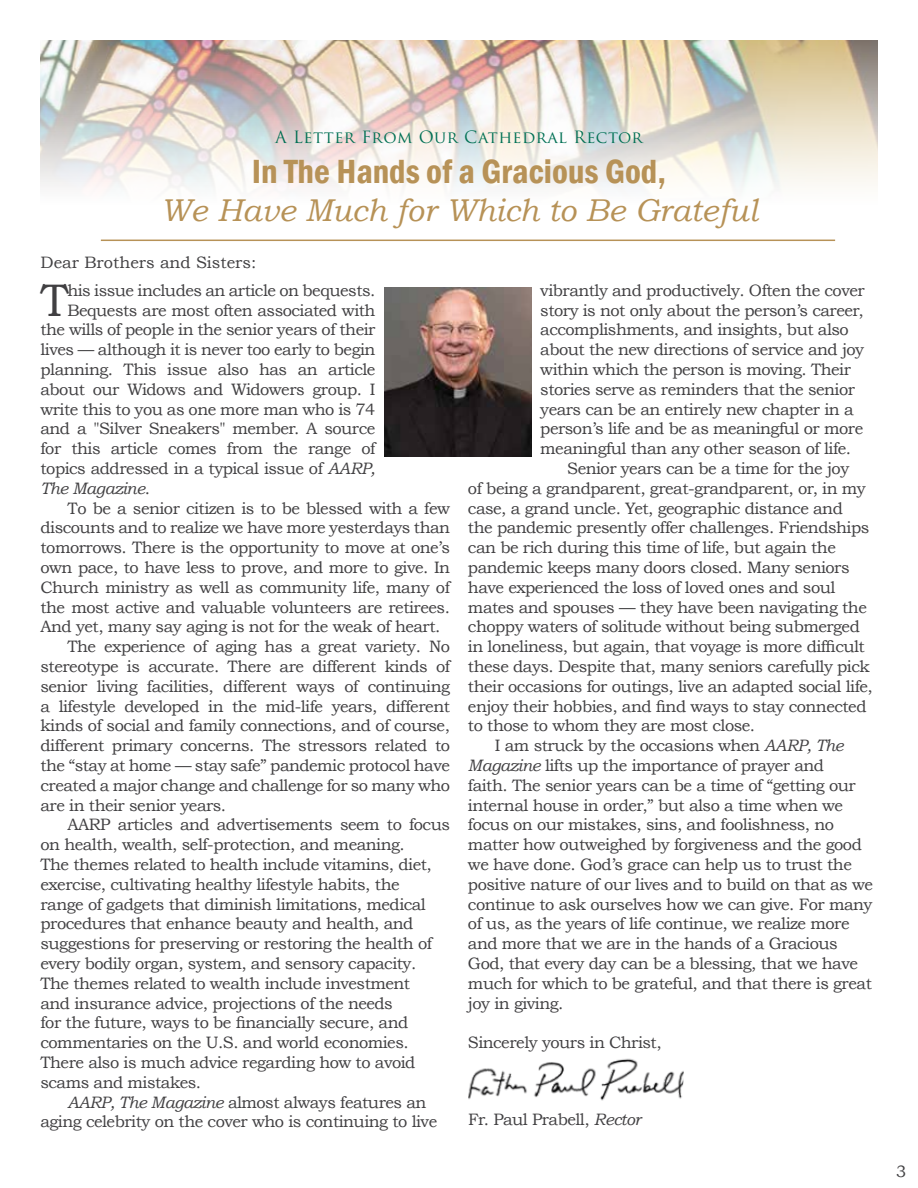
<style>
.page{position:relative;width:918px;height:1188px;background:#fff}
.page>*{position:absolute;margin:0;border:0;box-sizing:border-box;transform-origin:0 0}
.t1{font:45.6px "Bookman Old Style";color:#414042}
.t2{font:600 condensed 34.5px "Franklin Gothic";color:#b79257}
.t3{font:italic 31.5px "Bookman Old Style";color:#b79257}
.t4{font:16.5px "Bookman Old Style";letter-spacing:-.03em;color:#414042}
.t5{font:16.5px "Trajan Pro";letter-spacing:.03em;color:#007054}
.t6{font:16.5px "Bookman Old Style";color:#414042}
.t7{font:italic 16.5px "Bookman Old Style";letter-spacing:-.03em;color:#414042}
.s1{font-style:italic}
.s2{font-style:normal}
</style>
<div class="page">
<img style="left:40px;top:40px;width:838px;height:147px">
<hr style="left:101px;top:240px;width:734px;height:1px;background:#b79257">
<img style="left:468px;top:1058px;width:216px;height:43px">
<img style="left:385px;top:288px;width:146px;height:169px">
<p class="t5" style="left:275px;top:127px;width:369px">A Letter From Our Cathedral Rector</p>
<h2 class="t2" style="left:252px;top:149px;width:416px">In The Hands of a Gracious God,</h2>
<h3 class="t3" style="left:160px;top:189px;width:599px">We Have Much for Which to Be Grateful</h3>
<p class="t6" style="left:41px;top:253px;width:217px">Dear Brothers and Sisters:</p>
<h1 class="t1" style="left:40px;top:274px;width:30px">T</h1>
<p class="t4" style="left:67px;top:281px;width:310px">his issue includes an article on bequests.</p>
<p class="t4" style="left:67px;top:301px;width:310px">Bequests are most often associated with</p>
<p class="t4" style="left:40px;top:320px;width:336px">the wills of people in the senior years of their</p>
<p class="t4" style="left:40px;top:340px;width:336px">lives — although it is never too early to begin</p>
<p class="t4" style="left:40px;top:360px;width:336px">planning. This issue also has an article</p>
<p class="t4" style="left:40px;top:380px;width:336px">about our Widows and Widowers group. I</p>
<p class="t4" style="left:40px;top:400px;width:336px">write this to you as one more man who is 74</p>
<p class="t4" style="left:40px;top:419px;width:336px">and a "Silver Sneakers" member. A source</p>
<p class="t4" style="left:40px;top:439px;width:337px">for this article comes from the range of</p>
<p class="t4" style="left:40px;top:459px;width:336px">topics addressed in a typical issue of <span class="s1">AARP,</span></p>
<p class="t7" style="left:40px;top:477px;width:111px">The Magazine<span class="s2">.</span></p>
<p class="t4" style="left:67px;top:499px;width:384px">To be a senior citizen is to be blessed with a few</p>
<p class="t4" style="left:40px;top:518px;width:411px">discounts and to realize we have more yesterdays than</p>
<p class="t4" style="left:40px;top:538px;width:411px">tomorrows. There is the opportunity to move at one’s</p>
<p class="t4" style="left:40px;top:558px;width:411px">own pace, to have less to prove, and more to give. In</p>
<p class="t4" style="left:40px;top:578px;width:411px">Church ministry as well as community life, many of</p>
<p class="t4" style="left:40px;top:598px;width:411px">the most active and valuable volunteers are retirees.</p>
<p class="t4" style="left:40px;top:617px;width:401px">And yet, many say aging is not for the weak of heart.</p>
<p class="t4" style="left:67px;top:637px;width:384px">The experience of aging has a great variety. No</p>
<p class="t4" style="left:40px;top:657px;width:411px">stereotype is accurate. There are different kinds of</p>
<p class="t4" style="left:40px;top:677px;width:411px">senior living facilities, different ways of continuing</p>
<p class="t4" style="left:40px;top:697px;width:411px">a lifestyle developed in the mid-life years, different</p>
<p class="t4" style="left:40px;top:716px;width:411px">kinds of social and family connections, and of course,</p>
<p class="t4" style="left:40px;top:736px;width:411px">different primary concerns. The stressors related to</p>
<p class="t4" style="left:40px;top:756px;width:411px">the “stay at home — stay safe” pandemic protocol have</p>
<p class="t4" style="left:40px;top:776px;width:411px">created a major change and challenge for so many who</p>
<p class="t4" style="left:40px;top:796px;width:187px">are in their senior years.</p>
<p class="t4" style="left:67px;top:815px;width:384px">AARP articles and advertisements seem to focus</p>
<p class="t4" style="left:40px;top:835px;width:366px">on health, wealth, self-protection, and meaning.</p>
<p class="t4" style="left:40px;top:855px;width:393px">The themes related to health include vitamins, diet,</p>
<p class="t4" style="left:40px;top:875px;width:361px">exercise, cultivating healthy lifestyle habits, the</p>
<p class="t4" style="left:40px;top:895px;width:387px">range of gadgets that diminish limitations, medical</p>
<p class="t4" style="left:40px;top:914px;width:374px">procedures that enhance beauty and health, and</p>
<p class="t4" style="left:40px;top:934px;width:393px">suggestions for preserving or restoring the health of</p>
<p class="t4" style="left:40px;top:954px;width:377px">every bodily organ, system, and sensory capacity.</p>
<p class="t4" style="left:40px;top:974px;width:371px">The themes related to wealth include investment</p>
<p class="t4" style="left:40px;top:994px;width:354px">and insurance advice, projections of the needs</p>
<p class="t4" style="left:40px;top:1013px;width:369px">for the future, ways to be financially secure, and</p>
<p class="t4" style="left:40px;top:1033px;width:370px">commentaries on the U.S. and world economies.</p>
<p class="t4" style="left:40px;top:1053px;width:377px">There also is much advice regarding how to avoid</p>
<p class="t4" style="left:40px;top:1073px;width:162px">scams and mistakes.</p>
<p class="t4" style="left:67px;top:1093px;width:360px"><span class="s1">AARP, The Magazine</span> almost always features an</p>
<p class="t4" style="left:40px;top:1112px;width:398px">aging celebrity on the cover who is continuing to live</p>
<p class="t4" style="left:540px;top:281px;width:326px">vibrantly and productively. Often the cover</p>
<p class="t4" style="left:540px;top:301px;width:325px">story is not only about the person’s career,</p>
<p class="t4" style="left:540px;top:320px;width:310px">accomplishments, and insights, but also</p>
<p class="t4" style="left:540px;top:340px;width:325px">about the new directions of service and joy</p>
<p class="t4" style="left:540px;top:360px;width:312px">within which the person is moving. Their</p>
<p class="t4" style="left:540px;top:380px;width:316px">stories serve as reminders that the senior</p>
<p class="t4" style="left:540px;top:400px;width:315px">years can be an entirely new chapter in a</p>
<p class="t4" style="left:540px;top:419px;width:325px">person’s life and be as meaningful or more</p>
<p class="t4" style="left:540px;top:439px;width:312px">meaningful than any other season of life.</p>
<p class="t4" style="left:567px;top:459px;width:283px">Senior years can be a time for the joy</p>
<p class="t4" style="left:468px;top:479px;width:399px">of being a grandparent, great-grandparent, or, in my</p>
<p class="t4" style="left:468px;top:499px;width:376px">case, a grand uncle. Yet, geographic distance and</p>
<p class="t4" style="left:468px;top:518px;width:403px">the pandemic presently offer challenges. Friendships</p>
<p class="t4" style="left:468px;top:538px;width:369px">can be rich during this time of life, but again the</p>
<p class="t4" style="left:468px;top:558px;width:383px">pandemic keeps many doors closed. Many seniors</p>
<p class="t4" style="left:468px;top:578px;width:369px">have experienced the loss of loved ones and soul</p>
<p class="t4" style="left:468px;top:598px;width:400px">mates and spouses — they have been navigating the</p>
<p class="t4" style="left:468px;top:617px;width:393px">choppy waters of solitude without being submerged</p>
<p class="t4" style="left:468px;top:637px;width:398px">in loneliness, but again, that voyage is more difficult</p>
<p class="t4" style="left:468px;top:657px;width:403px">these days. Despite that, many seniors carefully pick</p>
<p class="t4" style="left:468px;top:677px;width:406px">their occasions for outings, live an adapted social life,</p>
<p class="t4" style="left:468px;top:697px;width:400px">enjoy their hobbies, and find ways to stay connected</p>
<p class="t4" style="left:468px;top:716px;width:289px">to those to whom they are most close.</p>
<p class="t4" style="left:495px;top:736px;width:350px">I am struck by the occasions when <span class="s1">AARP, The</span></p>
<p class="t4" style="left:468px;top:756px;width:358px"><span class="s1">Magazine</span> lifts up the importance of prayer and</p>
<p class="t4" style="left:468px;top:776px;width:389px">faith. The senior years can be a time of “getting our</p>
<p class="t4" style="left:468px;top:796px;width:377px">internal house in order,” but also a time when we</p>
<p class="t4" style="left:468px;top:815px;width:368px">focus on our mistakes, sins, and foolishness, no</p>
<p class="t4" style="left:468px;top:835px;width:395px">matter how outweighed by forgiveness and the good</p>
<p class="t4" style="left:468px;top:855px;width:385px">we have done. God’s grace can help us to trust the</p>
<p class="t4" style="left:468px;top:875px;width:407px">positive nature of our lives and to build on that as we</p>
<p class="t4" style="left:468px;top:895px;width:406px">continue to ask ourselves how we can give. For many</p>
<p class="t4" style="left:468px;top:914px;width:383px">of us, as the years of life continue, we realize more</p>
<p class="t4" style="left:468px;top:934px;width:371px">and more that we are in the hands of a Gracious</p>
<p class="t4" style="left:468px;top:954px;width:392px">God, that every day can be a blessing, that we have</p>
<p class="t4" style="left:468px;top:974px;width:405px">much for which to be grateful, and that there is great</p>
<p class="t4" style="left:468px;top:994px;width:97px">joy in giving.</p>
<p class="t4" style="left:468px;top:1033px;width:195px">Sincerely yours in Christ,</p>
<p class="t4" style="left:468px;top:1110px;width:175px">Fr. Paul Prabell, <span class="s1">Rector</span></p>
<p class="t4" style="left:896px;top:1162px;width:12px">3</p>
</div>
